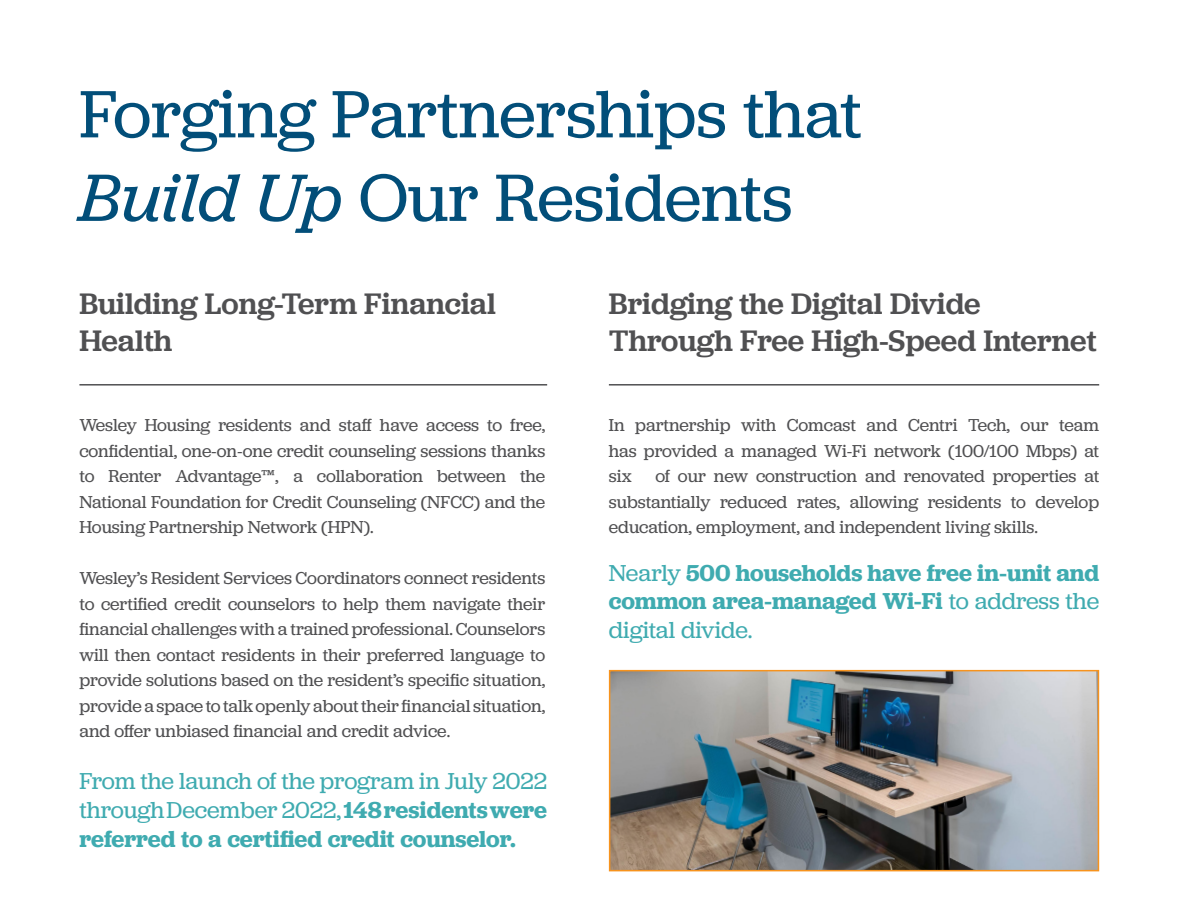
<style>
.page{position:relative;width:1188px;height:918px;background:#fff}
.page>*{position:absolute;margin:0;border:0;box-sizing:border-box;transform-origin:0 0}
.Paragraph_Style_8{font:69.6px/83.6px "Jubilat";color:#024e79}
.Paragraph_Style_29{font:500 30.9px/37px "Jubilat";color:#505052}
.t1{font:24px/28.8px "Jubilat";color:#3fabb0;text-align:justify}
.t2{font:600 24px/28.8px "Jubilat";letter-spacing:-.005em;color:#3fabb0;text-align:justify}
.Paragraph_Style_12{font:18px/25.5px "Jubilat";color:#505052;text-align:justify}
.s1{font-style:italic}
.s2{font-weight:600}
.s3{font-weight:400}
</style>
<div class="page">
<hr style="left:0;top:0;width:1px;height:918px;background:#024e79">
<hr style="left:79px;top:384px;width:468px;height:2px;background:#505052">
<hr style="left:609px;top:384px;width:490px;height:2px;background:#505052">
<img style="left:612px;top:673px;width:484px;height:195px">
<div style="left:609px;top:670px;width:490px;height:201px;border:2px solid #f7931d"></div>
<p class="Paragraph_Style_8" style="left:79px;top:70px;width:784px">Forging Partnerships that<br><span class="s1">Build Up</span> Our Residents</p>
<p class="Paragraph_Style_29" style="left:79px;top:284px;width:418px">Building Long-Term Financial<br>Health</p>
<p class="Paragraph_Style_29" style="left:609px;top:284px;width:489px">Bridging the Digital Divide<br>Through Free High-Speed Internet</p>
<p class="Paragraph_Style_12" style="left:79px;top:412px;width:467px">Wesley Housing residents and staff have access to free, confidential, one-on-one credit counseling sessions thanks to Renter Advantage™, a collaboration between the National Foundation for Credit Counseling (NFCC) and the Housing Partnership Network (HPN).</p>
<p class="Paragraph_Style_12" style="left:79px;top:565px;width:467px">Wesley’s Resident Services Coordinators connect residents to certified credit counselors to help them navigate their financial challenges with a trained professional. Counselors will then contact residents in their preferred language to provide solutions based on the resident’s specific situation, provide a space to talk openly about their financial situation, and offer unbiased financial and credit advice.</p>
<p class="t1" style="left:79px;top:766px;width:469px">From the launch of the program in July 2022 through December 2022, <span class="s2">148 residents were referred to a certified credit counselor.</span></p>
<p class="Paragraph_Style_12" style="left:609px;top:412px;width:492px">In partnership with Comcast and Centri Tech, our team has provided a managed Wi-Fi network (100/100 Mbps) at six</p>
<p class="Paragraph_Style_12" style="left:609px;top:463px;width:492px;text-indent:46px">of our new construction and renovated properties at substantially reduced rates, allowing residents to develop education, employment, and independent living skills.</p>
<p class="t2" style="left:609px;top:558px;width:492px"><span class="s3">Nearly</span> 500 households have free in-unit and common area-managed Wi-Fi <span class="s3">to address the digital divide.</span></p>
</div>
